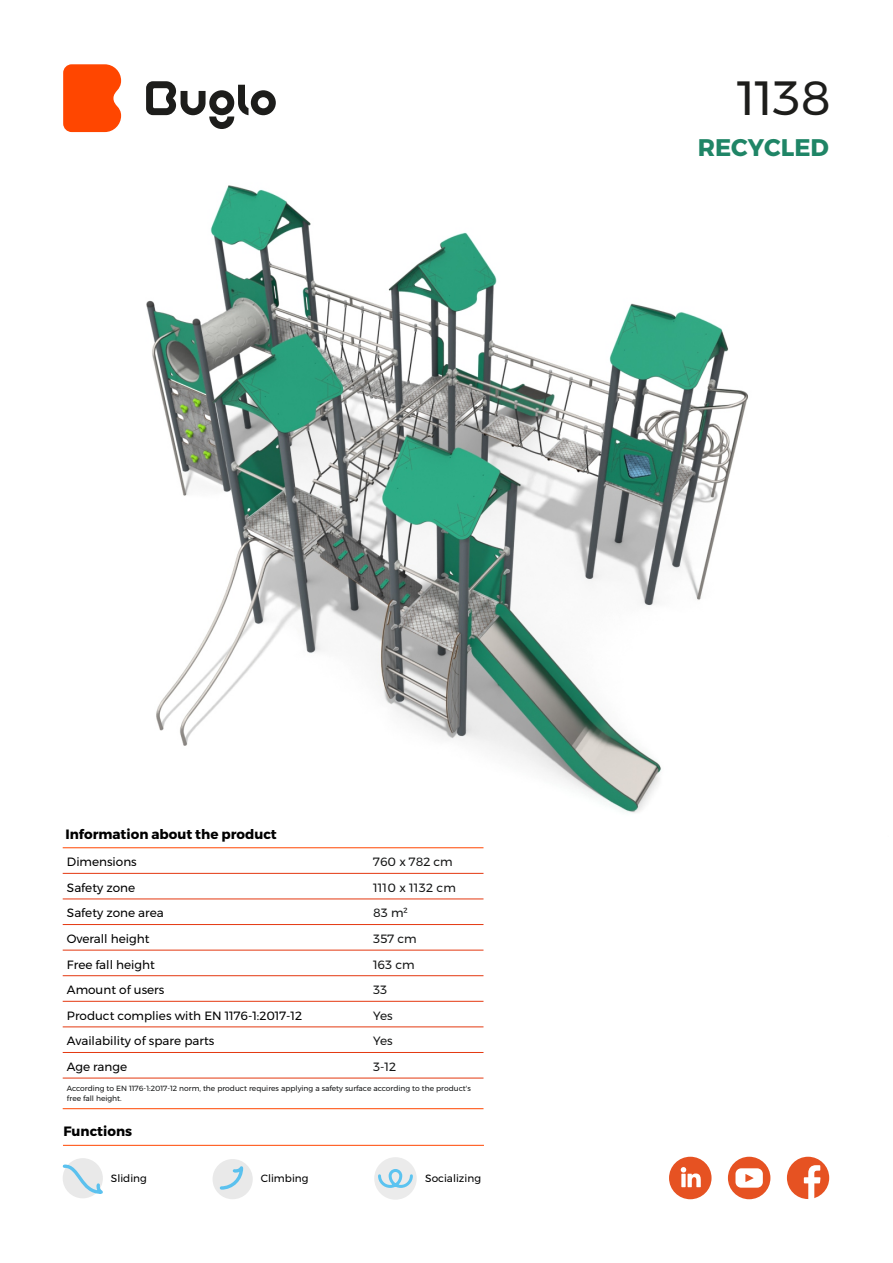
<style>
.page{position:relative;width:893px;height:1263px;background:#fff}
.page>*{position:absolute;margin:0;border:0;box-sizing:border-box;transform-origin:0 0}
.t1{font:48px "Montserrat";color:#1d1d1b}
.t2{font:700 24px "Montserrat";color:#1f8566}
.t3{font:700 13.5px "Montserrat";color:#000}
.t4{font:12px "Montserrat";color:#000}
.t5{font:12px "Montserrat";color:#151616}
.t6{font:12px "Montserrat";letter-spacing:.025em;color:#151616}
.t7{font:10.5px "Montserrat";color:#000}
.t8{font:7.5px/9.9px "Montserrat";color:#151616}
</style>
<div class="page">
<img style="left:146px;top:185px;width:602px;height:628px">
<hr style="left:63px;top:1145px;width:421px;height:1px;background:#ff4600">
<svg style="left:146px;top:81px;width:130px;height:48px"></svg>
<svg style="left:63px;top:64px;width:58px;height:68px;background:#ff5313"></svg>
<div style="left:374px;top:1157px;width:43px;height:43px;background:#ebebeb;border-radius:50%"></div>
<svg style="left:376px;top:1168px;width:37px;height:21px"></svg>
<hr style="left:63px;top:1108px;width:420px;height:1px;background:#ff4600">
<hr style="left:63px;top:1078px;width:420px;height:1px;background:#e43810">
<hr style="left:63px;top:1052px;width:420px;height:1px;background:#e43810">
<hr style="left:63px;top:1027px;width:420px;height:1px;background:#e43810">
<hr style="left:63px;top:1001px;width:420px;height:1px;background:#e43810">
<hr style="left:63px;top:975px;width:420px;height:1px;background:#e43810">
<hr style="left:63px;top:950px;width:420px;height:1px;background:#e43810">
<hr style="left:63px;top:924px;width:420px;height:1px;background:#e43810">
<hr style="left:63px;top:899px;width:420px;height:1px;background:#e43810">
<hr style="left:63px;top:873px;width:420px;height:1px;background:#e43810">
<hr style="left:63px;top:847px;width:420px;height:1px;background:#ff4600">
<div style="left:669px;top:1157px;width:42px;height:42px;background:#e65222;border-radius:50%"></div>
<svg style="left:681px;top:1167px;width:20px;height:20px"></svg>
<div style="left:787px;top:1157px;width:42px;height:42px;background:#e65222;border-radius:50%"></div>
<svg style="left:804px;top:1165px;width:16px;height:34px"></svg>
<div style="left:728px;top:1157px;width:42px;height:42px;background:#e65222;border-radius:50%"></div>
<svg style="left:735px;top:1168px;width:28px;height:20px"></svg>
<div style="left:63px;top:1158px;width:40px;height:40px;background:#e9e9e9;border-radius:50%"></div>
<svg style="left:62px;top:1163px;width:41px;height:32px"></svg>
<div style="left:213px;top:1159px;width:40px;height:40px;background:#e9e9e9;border-radius:50%"></div>
<svg style="left:219px;top:1159px;width:25px;height:31px"></svg>
<h1 class="t1" style="left:737px;top:69px;width:96px">1138</h1>
<h2 class="t2" style="left:698px;top:133px;width:133px">RECYCLED</h2>
<p class="t3" style="left:65px;top:826px;width:213px">Information about the product</p>
<p class="t4" style="left:67px;top:854px;width:71px">Dimensions</p>
<p class="t5" style="left:373px;top:854px;width:81px">760 x 782 cm</p>
<p class="t4" style="left:67px;top:880px;width:70px">Safety zone</p>
<p class="t6" style="left:373px;top:880px;width:84px">1110 x 1132 cm</p>
<p class="t4" style="left:67px;top:906px;width:98px">Safety zone area</p>
<p class="t5" style="left:373px;top:906px;width:36px">83 m²</p>
<p class="t4" style="left:67px;top:931px;width:84px">Overall height</p>
<p class="t5" style="left:373px;top:931px;width:45px">357 cm</p>
<p class="t4" style="left:67px;top:957px;width:90px">Free fall height</p>
<p class="t5" style="left:373px;top:957px;width:43px">163 cm</p>
<p class="t4" style="left:67px;top:982px;width:99px">Amount of users</p>
<p class="t5" style="left:373px;top:982px;width:16px">33</p>
<p class="t4" style="left:67px;top:1008px;width:236px">Product complies with EN 1176-1:2017-12</p>
<p class="t5" style="left:373px;top:1008px;width:21px">Yes</p>
<p class="t4" style="left:67px;top:1034px;width:149px">Availability of spare parts</p>
<p class="t5" style="left:373px;top:1034px;width:21px">Yes</p>
<p class="t4" style="left:67px;top:1059px;width:62px">Age range</p>
<p class="t5" style="left:373px;top:1059px;width:24px">3-12</p>
<p class="t8" style="left:67px;top:1083px;width:405px">According to EN 1176-1:2017-12 norm, the product requires applying a safety surface according to the product's free fall height.</p>
<p class="t3" style="left:63px;top:1123px;width:70px">Functions</p>
<p class="t7" style="left:111px;top:1171px;width:37px">Sliding</p>
<p class="t7" style="left:261px;top:1172px;width:49px">Climbing</p>
<p class="t7" style="left:425px;top:1172px;width:57px">Socializing</p>
</div>
